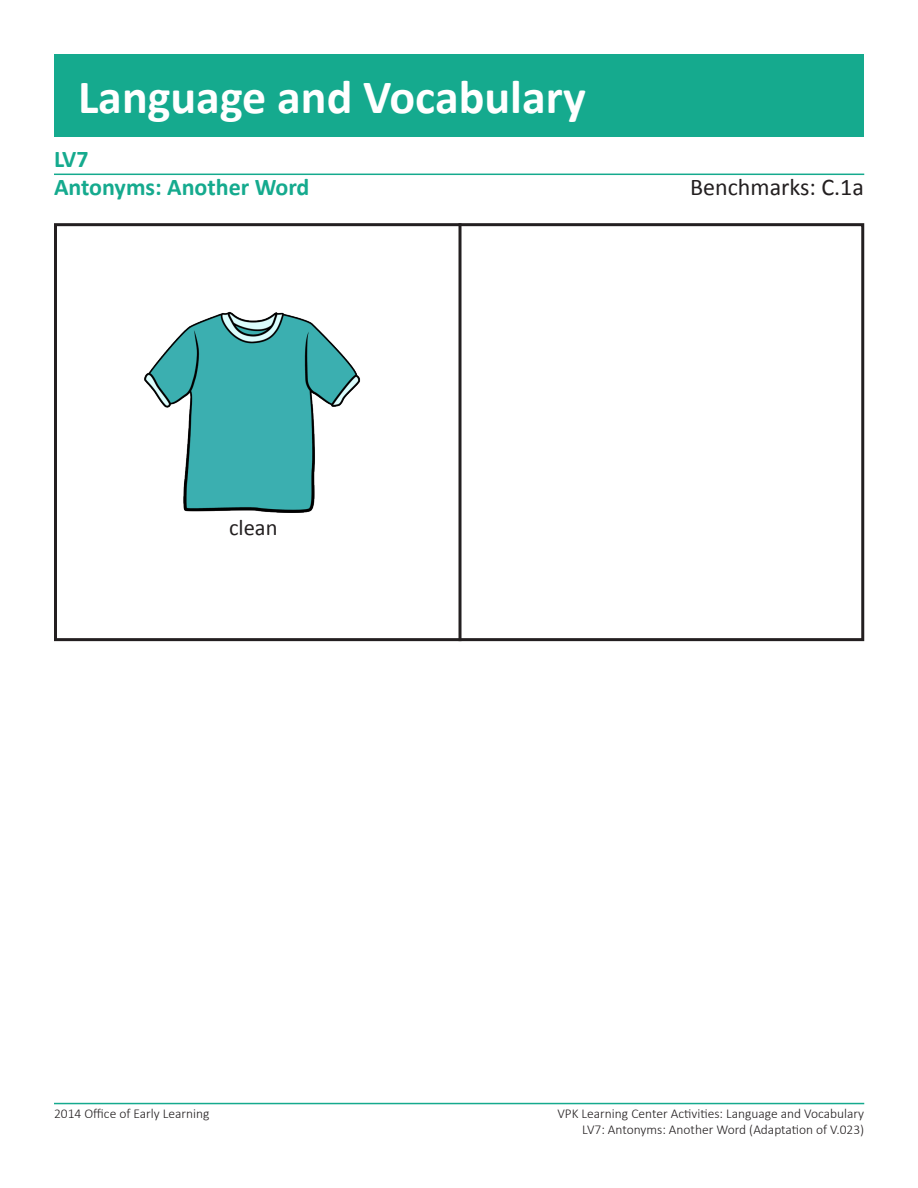
<style>
.page{position:relative;width:918px;height:1188px;background:#fff}
.page>*{position:absolute;margin:0;border:0;box-sizing:border-box;transform-origin:0 0}
.t1{font:700 48px "Calibri";color:#fff}
.t2{font:700 24px "Calibri";color:#15aa8e}
.t3{font:24px "Calibri";color:#231f20}
.t4{font:22.5px "Calibri";color:#231f20}
.t5{font:300 13.5px/16.2px "Calibri";color:#231f20;text-align:right}
</style>
<div class="page">
<hr style="left:54px;top:1103px;width:810px;height:1px;background:#15aa8e">
<div style="left:54px;top:54px;width:810px;height:82px;background:#15aa8e"></div>
<hr style="left:54px;top:174px;width:810px;height:1px;background:#15aa8e">
<div style="left:54px;top:223px;width:810px;height:418px;border:3px solid #231f20"></div>
<hr style="left:459px;top:223px;width:3px;height:418px;background:#231f20">
<img style="left:144px;top:311px;width:216px;height:201px">
<p class="t1" style="left:78px;top:66px;width:509px">Language and Vocabulary</p>
<p class="t2" style="left:54px;top:143px;width:36px">LV7</p>
<p class="t2" style="left:54px;top:172px;width:257px">Antonyms: Another Word</p>
<p class="t3" style="left:690px;top:172px;width:175px">Benchmarks: C.1a</p>
<p class="t4" style="left:229px;top:513px;width:50px">clean</p>
<p class="t5" style="left:54px;top:1105px;width:157px">2014 Office of Early Learning</p>
<p class="t5" style="left:557px;top:1105px;width:308px">VPK Learning Center Activities: Language and Vocabulary<br>LV7: Antonyms: Another Word (Adaptation of V.023)</p>
</div>
